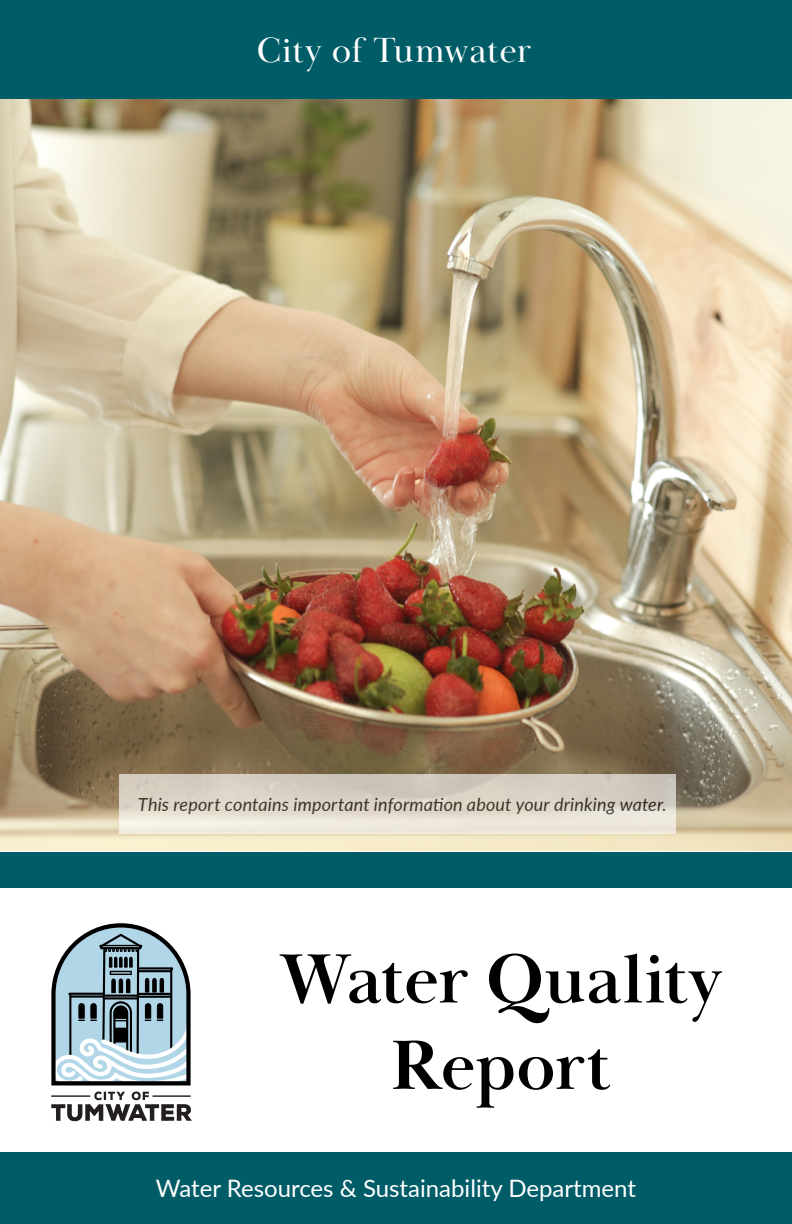
<style>
.page{position:relative;width:792px;height:1224px;background:#fff}
.page>*{position:absolute;margin:0;border:0;box-sizing:border-box;transform-origin:0 0}
.t1{font:700 72px/86.4px "Baskerville Display PT";letter-spacing:-.01em;color:#000;text-align:center}
.t2{font:36px "Baskerville Display PT";letter-spacing:.01em;color:#fff}
.t3{font:24px "Lato";color:#fff}
.t4{font:italic 18px "Lato";letter-spacing:.01em;color:#000}
</style>
<div class="page">
<img style="left:0;top:99px;width:792px;height:751px">
<div style="left:0;top:0;width:792px;height:99px;background:#005c67"></div>
<svg style="left:51px;top:923px;width:141px;height:198px"></svg>
<hr style="left:153px;top:1095px;width:38px;height:2px;background:#231f20">
<hr style="left:51px;top:1095px;width:39px;height:2px;background:#231f20">
<div style="left:0;top:1152px;width:792px;height:72px;background:#005c67"></div>
<div style="left:0;top:852px;width:792px;height:36px;background:#005c67"></div>
<div style="left:120px;top:774px;width:556px;height:59px;background:linear-gradient(to bottom,#cac2b6,#f2ede0)"></div>
<h2 class="t2" style="left:257px;top:29px;width:276px">City of Tumwater</h2>
<p class="t4" style="left:138px;top:791px;width:530px">This report contains important information about your drinking water.</p>
<h1 class="t1" style="left:279px;top:938px;width:444px">Water Quality<br>Report</h1>
<h3 class="t3" style="left:156px;top:1171px;width:482px">Water Resources &amp; Sustainability Department</h3>
</div>
